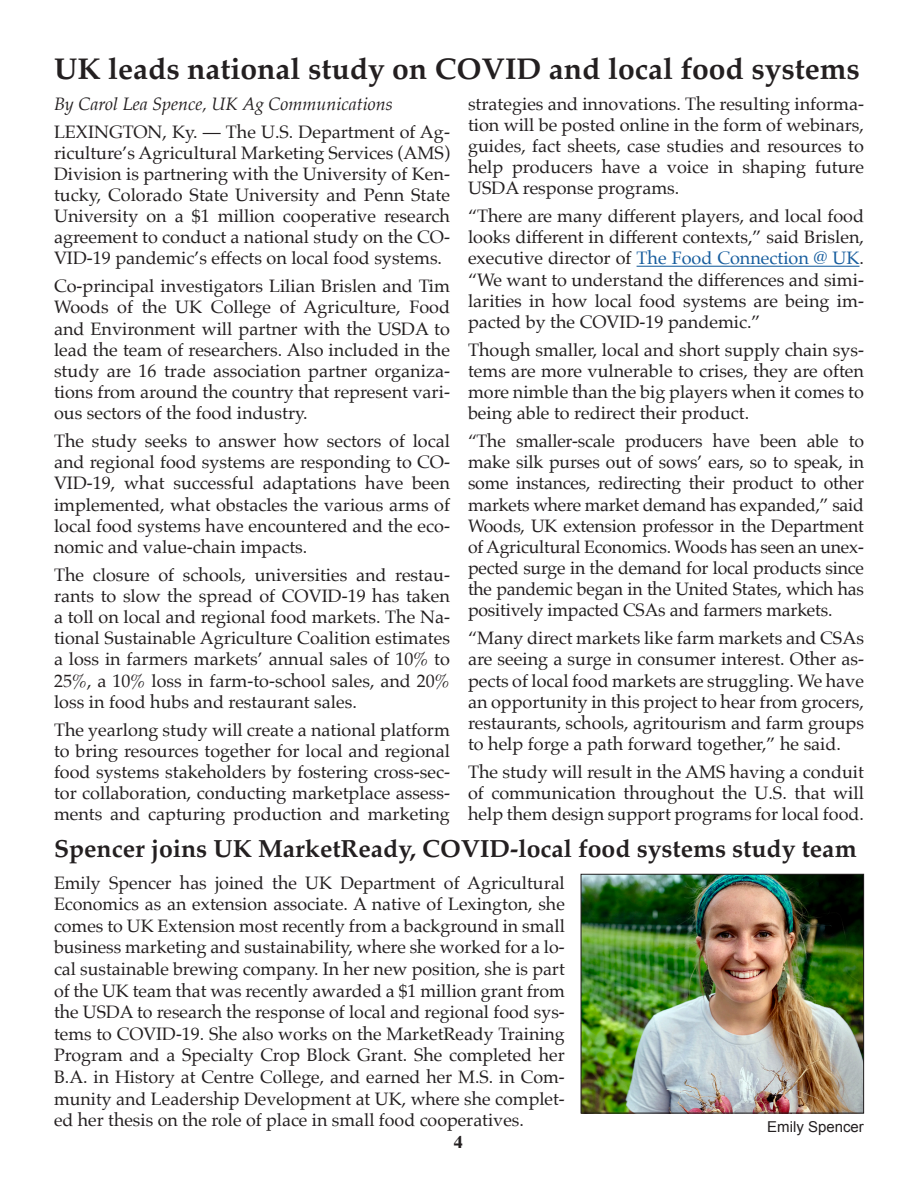
<style>
.page{position:relative;width:918px;height:1188px;background:#fff}
.page>*{position:absolute;margin:0;border:0;box-sizing:border-box;transform-origin:0 0}
.t1{font:700 30px "Palatino";color:#231f20}
.t2{font:700 24.75px "Palatino";color:#231f20}
.t3{font:18px/21.1px "Palatino";color:#231f20;text-align:justify}
.t4{font:italic 18px "Palatino";color:#231f20}
.t5{font:700 18px "Times";color:#231f20}
.t6{font:15px "Arial";color:#231f20}
.s1{color:#175d9e}
</style>
<div class="page">
<hr style="left:637px;top:266px;width:222px;height:1px;background:#175d9e">
<img style="left:583px;top:876px;width:279px;height:235px">
<div style="left:581px;top:874px;width:283px;height:239px;border:1px solid #231f20"></div>
<p class="t1" style="left:54px;top:43px;width:807px">UK leads national study on COVID and local food systems</p>
<p class="t4" style="left:54px;top:88px;width:340px">By Carol Lea Spence, UK Ag Communications</p>
<p class="t3" style="left:54px;top:121px;width:398px">LEXINGTON, Ky. — The U.S. Department of Ag&shy;riculture’s Agricultural Marketing Services (AMS)<br>Division is partnering with the University of Ken&shy;tucky, Colorado State University and Penn State University on a $1 million cooperative research agreement to conduct a national study on the CO-VID-19 pandemic’s effects on local food systems.</p>
<p class="t3" style="left:54px;top:276px;width:398px">Co-principal investigators Lilian Brislen and Tim Woods of the UK College of Agriculture, Food and Environment will partner with the USDA to lead the team of researchers. Also included in the study are 16 trade association partner organiza&shy;tions from around the country that represent vari&shy;ous sectors of the food industry.</p>
<p class="t3" style="left:54px;top:430px;width:398px">The study seeks to answer how sectors of local and regional food systems are responding to CO-VID-19, what successful adaptations have been implemented, what obstacles the various arms of local food systems have encountered and the eco&shy;nomic and value-chain impacts.</p>
<p class="t3" style="left:54px;top:564px;width:398px">The closure of schools, universities and restau&shy;rants to slow the spread of COVID-19 has taken a toll on local and regional food markets. The Na&shy;tional Sustainable Agriculture Coalition estimates a loss in farmers markets’ annual sales of 10% to 25%, a 10% loss in farm-to-school sales, and 20% loss in food hubs and restaurant sales.</p>
<p class="t3" style="left:54px;top:719px;width:398px">The yearlong study will create a national platform to bring resources together for local and regional food systems stakeholders by fostering cross-sec&shy;tor collaboration, conducting marketplace assess&shy;ments and capturing production and marketing</p>
<p class="t3" style="left:468px;top:93px;width:398px">strategies and innovations. The resulting informa&shy;tion will be posted online in the form of webinars, guides, fact sheets, case studies and resources to help producers have a voice in shaping future USDA response programs.</p>
<p class="t3" style="left:468px;top:205px;width:398px">“There are many different players, and local food looks different in different contexts,” said Brislen, executive director of <span class="s1">The Food Connection @ UK</span>. “We want to understand the differences and simi&shy;larities in how local food systems are being im&shy;pacted by the COVID-19 pandemic.”</p>
<p class="t3" style="left:468px;top:339px;width:398px">Though smaller, local and short supply chain sys&shy;tems are more vulnerable to crises, they are often more nimble than the big players when it comes to being able to redirect their product.</p>
<p class="t3" style="left:468px;top:430px;width:398px">“The smaller-scale producers have been able to make silk purses out of sows’ ears, so to speak, in some instances, redirecting their product to other markets where market demand has expanded,” said Woods, UK extension professor in the Department of Agricultural Economics. Woods has seen an unex&shy;pected surge in the demand for local products since the pandemic began in the United States, which has positively impacted CSAs and farmers markets.</p>
<p class="t3" style="left:468px;top:627px;width:398px">“Many direct markets like farm markets and CSAs are seeing a surge in consumer interest. Other as&shy;pects of local food markets are struggling. We have an opportunity in this project to hear from grocers, restaurants, schools, agritourism and farm groups to help forge a path forward together,” he said.</p>
<p class="t3" style="left:468px;top:761px;width:398px">The study will result in the AMS having a conduit of communication throughout the U.S. that will help them design support programs for local food.</p>
<p class="t2" style="left:54px;top:828px;width:804px">Spencer joins UK MarketReady, COVID-local food systems study team</p>
<p class="t3" style="left:54px;top:872px;width:512px;line-height:21.6px">Emily Spencer has joined the UK Department of Agricultural Economics as an extension associate. A native of Lexington, she comes to UK Extension most recently from a background in small business marketing and sustainability, where she worked for a lo&shy;cal sustainable brewing company. In her new position, she is part of the UK team that was recently awarded a $1 million grant from the USDA to research the response of local and regional food sys&shy;tems to COVID-19. She also works on the MarketReady Training Program and a Specialty Crop Block Grant. She completed her B.A. in History at Centre College, and earned her M.S. in Com&shy;munity and Leadership Development at UK, where she complet&shy;ed her thesis on the role of place in small food cooperatives.</p>
<p class="t5" style="left:454px;top:1125px;width:10px">4</p>
<p class="t6" style="left:767px;top:1117px;width:98px">Emily Spencer</p>
</div>
